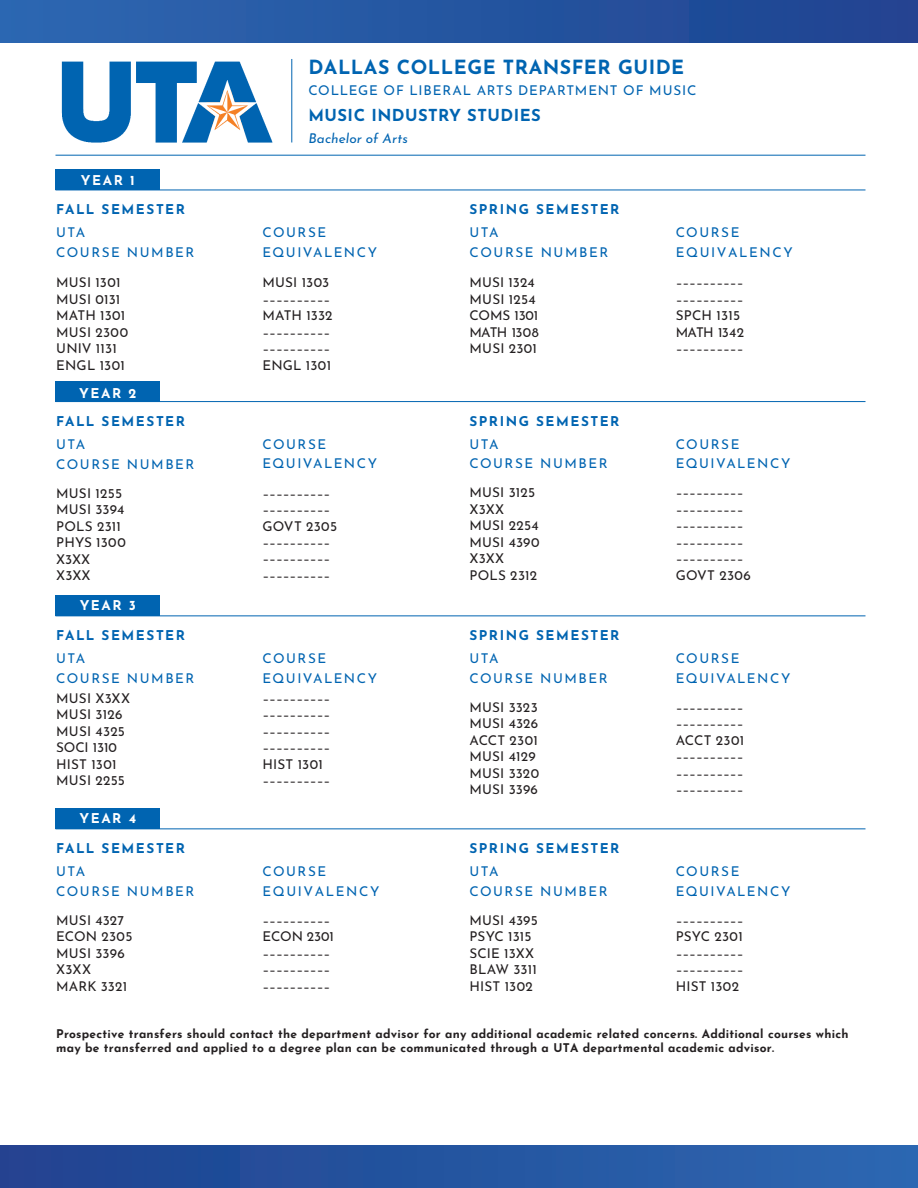
<style>
.page{position:relative;width:918px;height:1188px;background:#fff}
.page>*{position:absolute;margin:0;border:0;box-sizing:border-box;transform-origin:0 0}
.t1{font:700 19.5px "Josefin Sans";letter-spacing:.025em;color:#0064b1}
.t2{font:700 16.5px "Josefin Sans";letter-spacing:.03em;color:#0064b1}
.t3{font:13.5px/16.5px "Josefin Sans";letter-spacing:.015em;color:#231f20}
.t4{font:13.5px/19.5px "Josefin Sans";letter-spacing:.11em;color:#0064b1}
.t5{font:700 13.5px/23.5px "Josefin Sans";letter-spacing:.115em;color:#0064b1}
.t6{font:13.5px "Josefin Sans";letter-spacing:.055em;color:#0064b1}
.t7{font:700 13.5px "Josefin Sans";letter-spacing:.11em;color:#fff}
.t8{font:italic 13.5px "Josefin Sans";letter-spacing:.005em;color:#0064b1}
.t9{font:700 12px/14.4px "Josefin Sans";letter-spacing:.02em;color:#231f20}
.s1{font-weight:400}
.s2{color:#231f20}
.s3{font-style:inherit}
</style>
<div class="page">
<div style="left:56px;top:169px;width:104px;height:21px;background:#0064b1"></div>
<div style="left:56px;top:381px;width:104px;height:21px;background:#0064b1"></div>
<div style="left:56px;top:595px;width:104px;height:21px;background:#0064b1"></div>
<div style="left:56px;top:808px;width:104px;height:21px;background:#0064b1"></div>
<hr style="left:56px;top:155px;width:810px;height:1px;background:#0064b1">
<hr style="left:56px;top:190px;width:810px;height:1px;background:#0064b1">
<hr style="left:56px;top:401px;width:810px;height:1px;background:#0064b1">
<hr style="left:56px;top:615px;width:810px;height:1px;background:#0064b1">
<hr style="left:56px;top:828px;width:810px;height:1px;background:#0064b1">
<hr style="left:291px;top:59px;width:1px;height:84px;background:#0064b1">
<img style="left:61px;top:61px;width:212px;height:82px">
<div style="left:0;top:0;width:918px;height:42px;background:linear-gradient(to right,#2c67b1,#1f4390)"></div>
<div style="left:0;top:1146px;width:918px;height:42px;background:linear-gradient(to right,#204290,#2c67b1)"></div>
<p class="t7" style="left:81px;top:168px;width:55px">YEAR 1</p>
<p class="t5" style="left:56px;top:195px;width:130px">FALL SEMESTER</p>
<p class="t4" style="left:56px;top:221px;width:31px">UTA</p>
<p class="t4" style="left:56px;top:241px;width:140px">COURSE NUMBER</p>
<p class="t3" style="left:56px;top:273px;width:66px">MUSI 1301</p>
<p class="t3" style="left:56px;top:289px;width:66px">MUSI 0131</p>
<p class="t3" style="left:56px;top:306px;width:71px">MATH 1301</p>
<p class="t3" style="left:56px;top:322px;width:73px">MUSI 2300</p>
<p class="t3" style="left:56px;top:339px;width:62px">UNIV 1131</p>
<p class="t3" style="left:56px;top:355px;width:70px">ENGL 1301</p>
<p class="t7" style="left:79px;top:381px;width:59px">YEAR 2</p>
<p class="t5" style="left:56px;top:407px;width:130px">FALL SEMESTER<br><span class="s1">UTA</span></p>
<p class="t4" style="left:56px;top:448px;width:140px;line-height:29px">COURSE NUMBER<br><span class="s2">MUSI 1255</span></p>
<p class="t3" style="left:56px;top:499px;width:71px">MUSI 3394<br>POLS 2311<br>PHYS 1300<br>X3XX<br><span class="s3">X3XX</span></p>
<p class="t7" style="left:80px;top:594px;width:58px">YEAR 3</p>
<p class="t5" style="left:56px;top:621px;width:130px">FALL SEMESTER<br><span class="s1">UTA</span></p>
<p class="t4" style="left:56px;top:666px;width:140px;line-height:20px">COURSE NUMBER<br><span class="s2">MUSI X3XX</span></p>
<p class="t3" style="left:56px;top:705px;width:70px">MUSI 3126<br>MUSI 4<span class="s3">325<br></span>S<span class="s3">OCI 1310<br></span>HIST 1301<br>MUSI 2255</p>
<p class="t7" style="left:79px;top:807px;width:58px">YEAR 4</p>
<p class="t5" style="left:56px;top:834px;width:130px">FALL SEMESTER</p>
<p class="t4" style="left:56px;top:860px;width:31px">UTA</p>
<p class="t4" style="left:56px;top:880px;width:140px">COURSE NUMBER</p>
<p class="t3" style="left:56px;top:910px;width:69px">MUSI 4327</p>
<p class="t3" style="left:56px;top:927px;width:78px">ECON 2305</p>
<p class="t3" style="left:56px;top:943px;width:70px">MUSI 3396</p>
<p class="t3" style="left:56px;top:960px;width:36px">X3XX</p>
<p class="t3" style="left:56px;top:976px;width:72px">MARK 3321</p>
<p class="t1" style="left:308px;top:49px;width:377px"><span class="s3">DALLAS</span> COLLEGE TRANSFER GUIDE</p>
<p class="t6" style="left:308px;top:79px;width:390px">COLLEGE OF LIBERAL ARTS DEPARTMENT OF MUSIC</p>
<p class="t2" style="left:308px;top:100px;width:234px">MUSIC INDUSTRY STUDIES</p>
<p class="t8" style="left:308px;top:126px;width:101px">Bachelor of Arts</p>
<p class="t4" style="left:263px;top:221px;width:65px">COURSE</p>
<p class="t4" style="left:263px;top:241px;width:116px">EQUIVALENCY</p>
<p class="t3" style="left:263px;top:273px;width:68px">MUSI 1303</p>
<p class="t3" style="left:263px;top:289px;width:69px">––––––––––</p>
<p class="t3" style="left:263px;top:306px;width:72px">MATH 1332</p>
<p class="t3" style="left:263px;top:322px;width:69px">––––––––––</p>
<p class="t3" style="left:263px;top:339px;width:69px">––––––––––</p>
<p class="t3" style="left:263px;top:355px;width:70px">ENGL 1301</p>
<p class="t4" style="left:263px;top:433px;width:65px">COURSE</p>
<p class="t4" style="left:263px;top:452px;width:116px">EQUIVALENCY</p>
<p class="t3" style="left:263px;top:483px;width:69px">––––––––––</p>
<p class="t3" style="left:263px;top:499px;width:69px">––––––––––</p>
<p class="t3" style="left:263px;top:516px;width:76px">GOVT 2305</p>
<p class="t3" style="left:263px;top:532px;width:69px">––––––––––</p>
<p class="t3" style="left:263px;top:549px;width:69px">––––––––––</p>
<p class="t3" style="left:263px;top:565px;width:69px">––––––––––</p>
<p class="t4" style="left:263px;top:647px;width:65px">COURSE</p>
<p class="t4" style="left:263px;top:666px;width:116px">EQUIVALENCY</p>
<p class="t3" style="left:263px;top:688px;width:69px">––––––––––</p>
<p class="t3" style="left:263px;top:705px;width:69px">––––––––––</p>
<p class="t3" style="left:263px;top:721px;width:69px">––––––––––</p>
<p class="t3" style="left:263px;top:738px;width:69px">––––––––––</p>
<p class="t3" style="left:263px;top:754px;width:62px">HIST 1301</p>
<p class="t3" style="left:263px;top:771px;width:69px">––––––––––</p>
<p class="t4" style="left:263px;top:860px;width:119px">COURSE<br>EQUIVALENCY</p>
<p class="t3" style="left:263px;top:910px;width:73px">––––––––––<br><span class="s3">ECON 2301 </span>–––––––––– –––––––––– ––––––––––</p>
<p class="t5" style="left:469px;top:196px;width:152px">SPRING SEMESTER<br><span class="s1">UTA</span></p>
<p class="t4" style="left:469px;top:241px;width:140px">COURSE NUMBER</p>
<p class="t3" style="left:469px;top:273px;width:71px">MUSI 1324<br>MUSI 1254<br>COMS 1301<br>MATH 1308<br>MUSI 2301</p>
<p class="t5" style="left:469px;top:407px;width:152px">SPRING SEMESTER</p>
<p class="t4" style="left:469px;top:433px;width:31px">UTA</p>
<p class="t4" style="left:469px;top:452px;width:140px">COURSE NUMBER</p>
<p class="t3" style="left:469px;top:483px;width:67px">MUSI 3125</p>
<p class="t3" style="left:469px;top:499px;width:36px">X3XX</p>
<p class="t3" style="left:469px;top:516px;width:71px">MUSI 2254</p>
<p class="t3" style="left:469px;top:532px;width:71px">MUSI 4390</p>
<p class="t3" style="left:469px;top:549px;width:36px">X3XX</p>
<p class="t3" style="left:469px;top:565px;width:69px">POLS 2312</p>
<p class="t5" style="left:469px;top:621px;width:152px">SPRING SEMESTER</p>
<p class="t4" style="left:469px;top:647px;width:31px">UTA</p>
<p class="t4" style="left:469px;top:666px;width:140px">COURSE NUMBER</p>
<p class="t3" style="left:469px;top:697px;width:70px">MUSI 3323</p>
<p class="t3" style="left:469px;top:714px;width:70px">MUSI 4326</p>
<p class="t3" style="left:469px;top:730px;width:70px">ACCT 2301</p>
<p class="t3" style="left:469px;top:747px;width:68px">MUSI 4129</p>
<p class="t3" style="left:469px;top:763px;width:71px">MUSI 3320</p>
<p class="t3" style="left:469px;top:780px;width:70px">MUSI 3396</p>
<p class="t5" style="left:469px;top:834px;width:152px">SPRING SEMESTER</p>
<p class="t4" style="left:469px;top:860px;width:31px">UTA</p>
<p class="t4" style="left:469px;top:879px;width:140px">COURSE NUMBER</p>
<p class="t3" style="left:469px;top:910px;width:70px">MUSI 4395</p>
<p class="t3" style="left:469px;top:927px;width:64px">PSYC 1315</p>
<p class="t3" style="left:469px;top:943px;width:66px">SCIE 13XX</p>
<p class="t3" style="left:469px;top:960px;width:69px">BLAW 3311</p>
<p class="t3" style="left:469px;top:976px;width:65px">HIST 1302</p>
<p class="t4" style="left:676px;top:221px;width:119px">COURSE<br>EQUIVALENCY</p>
<p class="t3" style="left:676px;top:273px;width:70px">–––––––––– ––––––––––<br>SPCH 1315<br>MATH 1342 ––––––––––</p>
<p class="t4" style="left:676px;top:433px;width:65px">COURSE</p>
<p class="t4" style="left:676px;top:452px;width:116px">EQUIVALENCY</p>
<p class="t3" style="left:676px;top:483px;width:69px">––––––––––</p>
<p class="t3" style="left:676px;top:499px;width:69px">––––––––––</p>
<p class="t3" style="left:676px;top:516px;width:69px">––––––––––</p>
<p class="t3" style="left:676px;top:532px;width:69px">––––––––––</p>
<p class="t3" style="left:676px;top:549px;width:69px">––––––––––</p>
<p class="t3" style="left:676px;top:565px;width:77px">GOVT 2306</p>
<p class="t4" style="left:676px;top:647px;width:65px">COURSE</p>
<p class="t4" style="left:676px;top:666px;width:116px">EQUIVALENCY</p>
<p class="t3" style="left:676px;top:697px;width:69px">––––––––––</p>
<p class="t3" style="left:676px;top:714px;width:69px">––––––––––</p>
<p class="t3" style="left:676px;top:730px;width:70px">ACCT 2301</p>
<p class="t3" style="left:676px;top:747px;width:69px">––––––––––</p>
<p class="t3" style="left:676px;top:763px;width:69px">––––––––––</p>
<p class="t3" style="left:676px;top:780px;width:69px">––––––––––</p>
<p class="t4" style="left:676px;top:860px;width:65px">COURSE</p>
<p class="t4" style="left:676px;top:880px;width:116px">EQUIVALENCY</p>
<p class="t3" style="left:676px;top:910px;width:69px">––––––––––</p>
<p class="t3" style="left:676px;top:927px;width:69px">PSYC 2301</p>
<p class="t3" style="left:676px;top:943px;width:69px">––––––––––</p>
<p class="t3" style="left:676px;top:960px;width:69px">––––––––––</p>
<p class="t3" style="left:676px;top:976px;width:65px">HIST 1302</p>
<p class="t9" style="left:56px;top:1025px;width:794px">Prospective transfers should contact the department advisor for any additional academic related concerns. Additional courses which may be transferred and applied to a degree plan can be communicated through a UTA departmental academic advisor.</p>
</div>
